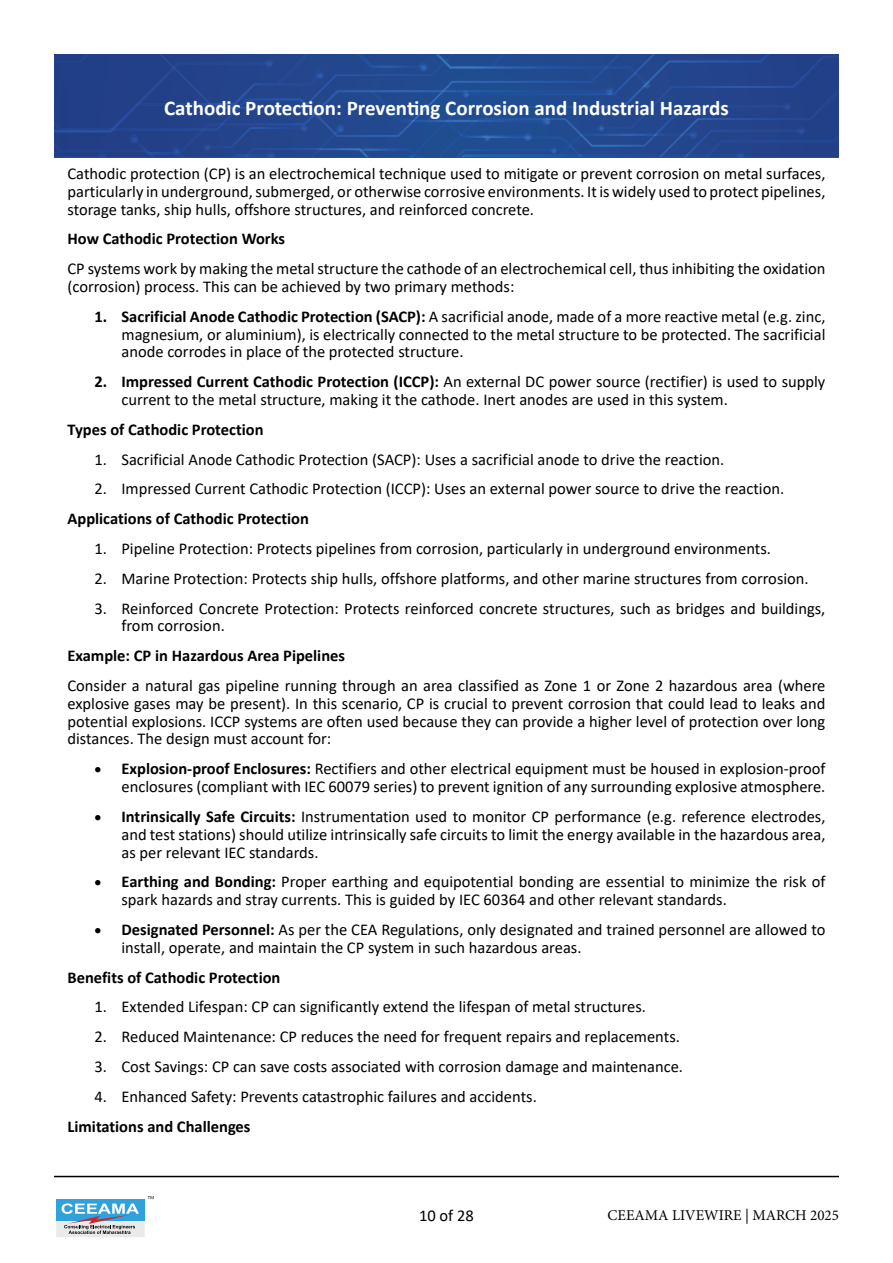
<style>
.page{position:relative;width:893px;height:1263px;background:#fff}
.page>*{position:absolute;margin:0;border:0;box-sizing:border-box;transform-origin:0 0}
.t1{font:700 21px "Calibri";color:#fff}
.t2{font:16.5px/17.9px "Calibri";color:#000}
.t3{font:700 16.5px "Calibri";color:#000}
.t4{font:15px "Minion Pro";color:#000}
.s1{font-weight:700}
</style>
<div class="page">
<svg style="left:56px;top:1196px;width:98px;height:41px"></svg>
<hr style="left:54px;top:1176px;width:785px;height:1px;background:#000">
<div style="left:54px;top:135px;width:120px;height:22px;background:#223f87"></div>
<img style="left:655px;top:54px;width:115px;height:2px">
<img style="left:655px;top:56px;width:184px;height:33px">
<img style="left:605px;top:89px;width:234px;height:45px">
<div style="left:469px;top:54px;width:186px;height:41px;background:#23498f"></div>
<img style="left:675px;top:133px;width:164px;height:24px">
<img style="left:822px;top:140px;width:17px;height:17px">
<div style="left:54px;top:54px;width:400px;height:36px;background:#22438a"></div>
<img style="left:664px;top:155px;width:72px;height:2px">
<img style="left:605px;top:155px;width:59px;height:2px">
<svg style="left:736px;top:151px;width:8px;height:6px"></svg>
<img style="left:174px;top:90px;width:431px;height:67px">
<img style="left:264px;top:90px;width:181px;height:40px">
<svg style="left:300px;top:124px;width:8px;height:8px"></svg>
<svg style="left:605px;top:87px;width:9px;height:8px"></svg>
<img style="left:231px;top:155px;width:35px;height:2px">
<svg style="left:266px;top:151px;width:9px;height:6px"></svg>
<img style="left:371px;top:92px;width:171px;height:30px">
<img style="left:473px;top:120px;width:69px;height:2px">
<svg style="left:542px;top:117px;width:9px;height:8px"></svg>
<img style="left:560px;top:134px;width:129px;height:21px">
<img style="left:569px;top:134px;width:116px;height:13px">
<svg style="left:550px;top:146px;width:13px;height:10px"></svg>
<svg style="left:688px;top:131px;width:9px;height:8px"></svg>
<img style="left:54px;top:62px;width:210px;height:70px">
<img style="left:59px;top:129px;width:56px;height:1px">
<svg style="left:264px;top:59px;width:9px;height:8px"></svg>
<img style="left:62px;top:156px;width:36px;height:1px">
<svg style="left:98px;top:153px;width:8px;height:4px"></svg>
<img style="left:138px;top:77px;width:179px;height:28px">
<img style="left:136px;top:141px;width:41px;height:14px">
<svg style="left:143px;top:150px;width:9px;height:5px"></svg>
<svg style="left:172px;top:147px;width:8px;height:8px"></svg>
<svg style="left:129px;top:135px;width:9px;height:8px"></svg>
<img style="left:277px;top:54px;width:367px;height:29px">
<svg style="left:603px;top:66px;width:5px;height:3px"></svg>
<svg style="left:642px;top:80px;width:9px;height:9px"></svg>
<img style="left:320px;top:149px;width:97px;height:8px">
<img style="left:322px;top:149px;width:41px;height:2px">
<svg style="left:317px;top:148px;width:5px;height:3px"></svg>
<svg style="left:407px;top:153px;width:16px;height:4px"></svg>
<img style="left:357px;top:54px;width:62px;height:14px">
<svg style="left:419px;top:63px;width:8px;height:8px"></svg>
<img style="left:447px;top:122px;width:77px;height:16px">
<img style="left:490px;top:137px;width:34px;height:1px">
<svg style="left:483px;top:134px;width:7px;height:7px"></svg>
<svg style="left:445px;top:120px;width:5px;height:3px"></svg>
<svg style="left:523px;top:133px;width:9px;height:8px"></svg>
<img style="left:490px;top:54px;width:16px;height:12px">
<p class="t1" style="left:164px;top:93px;width:566px">Cathodic Protection: Preventing Corrosion and Industrial Hazards</p>
<p class="t2" style="left:68px;top:164px;width:759px;text-align:justify">Cathodic protection (CP) is an electrochemical technique used to mitigate or prevent corrosion on metal surfaces, particularly in underground, submerged, or otherwise corrosive environments. It is widely used to protect pipelines, storage tanks, ship hulls, offshore structures, and reinforced concrete.</p>
<p class="t3" style="left:68px;top:227px;width:219px">How Cathodic Protection Works</p>
<p class="t2" style="left:68px;top:259px;width:759px">CP systems work by making the metal structure the cathode of an electrochemical cell, thus inhibiting the oxidation (corrosion) process. This can be achieved by two primary methods:</p>
<p class="t2" style="left:121px;top:307px;width:705px;text-align:justify;text-indent:-27px"><span class="s1">1. Sacrificial Anode Cathodic Protection (SACP):</span> A sacrificial anode, made of a more reactive metal (e.g. zinc, magnesium, or aluminium), is electrically connected to the metal structure to be protected. The sacrificial anode corrodes in place of the protected structure.</p>
<p class="t2" style="left:121px;top:372px;width:705px;text-indent:-27px"><span class="s1">2. Impressed Current Cathodic Protection (ICCP):</span> An external DC power source (rectifier) is used to supply current to the metal structure, making it the cathode. Inert anodes are used in this system.</p>
<p class="t3" style="left:67px;top:418px;width:198px">Types of Cathodic Protection</p>
<p class="t2" style="left:94px;top:450px;width:631px">1. Sacrificial Anode Cathodic Protection (SACP): Uses a sacrificial anode to drive the reaction.</p>
<p class="t2" style="left:94px;top:480px;width:691px">2. Impressed Current Cathodic Protection (ICCP): Uses an external power source to drive the reaction.</p>
<p class="t3" style="left:67px;top:507px;width:243px">Applications of Cathodic Protection</p>
<p class="t2" style="left:94px;top:539px;width:678px">1. Pipeline Protection: Protects pipelines from corrosion, particularly in underground environments.</p>
<p class="t2" style="left:94px;top:569px;width:716px">2. Marine Protection: Protects ship hulls, offshore platforms, and other marine structures from corrosion.</p>
<p class="t2" style="left:121px;top:599px;width:705px;text-indent:-27px">3. Reinforced Concrete Protection: Protects reinforced concrete structures, such as bridges and buildings, from corrosion.</p>
<p class="t3" style="left:67px;top:644px;width:279px">Example: CP in Hazardous Area Pipelines</p>
<p class="t2" style="left:67px;top:676px;width:759px;text-align:justify">Consider a natural gas pipeline running through an area classified as Zone 1 or Zone 2 hazardous area (where explosive gases may be present). In this scenario, CP is crucial to prevent corrosion that could lead to leaks and potential explosions. ICCP systems are often used because they can provide a higher level of protection over long distances. The design must account for:</p>
<p class="t2" style="left:94px;top:759px;width:732px;text-align:right">• <span class="s1">Explosion-proof Enclosures:</span> Rectifiers and other electrical equipment must be housed in explosion-proof enclosures (compliant with IEC 60079 series) to prevent ignition of any surrounding explosive atmosphere.</p>
<p class="t2" style="left:121px;top:807px;width:705px;text-align:justify;text-indent:-27px">• <span class="s1">Intrinsically Safe Circuits:</span> Instrumentation used to monitor CP performance (e.g. reference electrodes, and test stations) should utilize intrinsically safe circuits to limit the energy available in the hazardous area, as per relevant IEC standards.</p>
<p class="t2" style="left:121px;top:872px;width:705px;text-indent:-27px">• <span class="s1">Earthing and Bonding:</span> Proper earthing and equipotential bonding are essential to minimize the risk of spark hazards and stray currents. This is guided by IEC 60364 and other relevant standards.</p>
<p class="t2" style="left:122px;top:920px;width:705px;text-indent:-27px">• <span class="s1">Designated Personnel:</span> As per the CEA Regulations, only designated and trained personnel are allowed to install, operate, and maintain the CP system in such hazardous areas.</p>
<p class="t3" style="left:67px;top:965px;width:214px">Benefits of Cathodic Protection</p>
<p class="t2" style="left:94px;top:997px;width:553px">1. Extended Lifespan: CP can significantly extend the lifespan of metal structures.</p>
<p class="t2" style="left:94px;top:1027px;width:587px">2. Reduced Maintenance: CP reduces the need for frequent repairs and replacements.</p>
<p class="t2" style="left:94px;top:1057px;width:590px">3. Cost Savings: CP can save costs associated with corrosion damage and maintenance.</p>
<p class="t2" style="left:94px;top:1087px;width:444px">4. Enhanced Safety: Prevents catastrophic failures and accidents.</p>
<p class="t3" style="left:67px;top:1114px;width:184px">Limitations and Challenges</p>
<p class="t2" style="left:419px;top:1206px;width:56px">10 of 28</p>
<p class="t4" style="left:607px;top:1205px;width:233px">CEEAMA LIVEWIRE | MARCH 2025</p>
</div>
